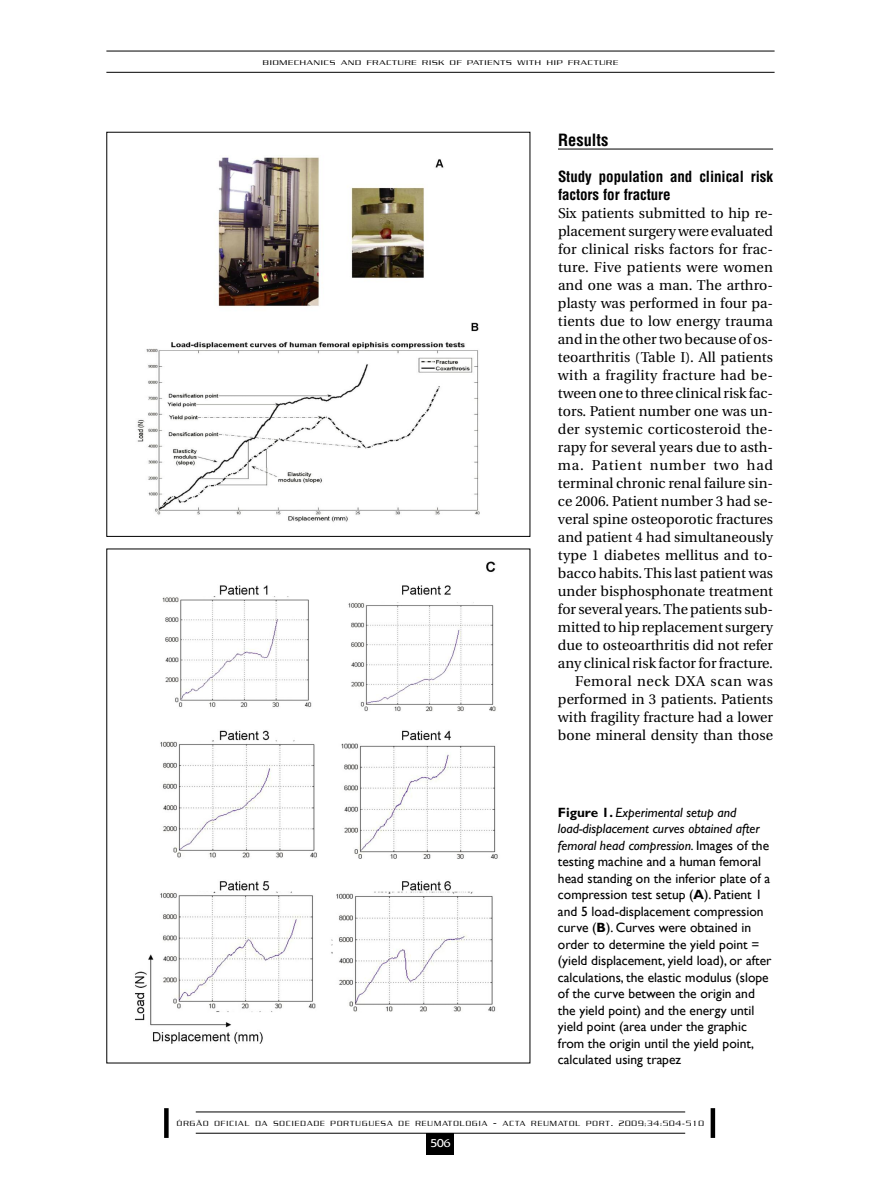
<style>
.page{position:relative;width:881px;height:1191px;background:#fff}
.page>*{position:absolute;margin:0;border:0;box-sizing:border-box;transform-origin:0 0}
.t1{font:700 condensed 16.5px "Helvetica";color:#000}
.t2{font:700 condensed 15px/18px "Helvetica";letter-spacing:-.005em;color:#000}
.t3{font:14.25px/18px "Utopia";color:#000;text-align:right}
.t4{font:13.5px/16.5px "Gill Sans";color:#000}
.t5{font:12px "Friz Quadrata";color:#fff}
.t6{font:7.35px "Julius";letter-spacing:.15em;color:#000}
.t7{font:6.75px "Julius";letter-spacing:.1em;color:#000;scale:1.2 1}
.s1{font-weight:700}
.s2{font-style:italic}
.s3{font-size:9.75px}
.s4{font-size:7.5px}
</style>
<div class="page">
<hr style="left:196px;top:1111px;width:489px;height:1px;background:#000">
<hr style="left:196px;top:1133px;width:489px;height:1px;background:#000">
<div style="left:426px;top:1133px;width:28px;height:21px;background:#000"></div>
<svg style="left:164px;top:1108px;width:4px;height:30px"></svg>
<svg style="left:710px;top:1108px;width:4px;height:30px"></svg>
<hr style="left:106px;top:51px;width:668px;height:1px;background:#000">
<hr style="left:106px;top:72px;width:668px;height:1px;background:#000">
<hr style="left:557px;top:149px;width:215px;height:1px;background:#000">
<img style="left:137px;top:157px;width:343px;height:365px">
<img style="left:135px;top:561px;width:363px;height:483px">
<p class="t7" style="left:263px;top:59px;width:297px">BIOMECHANICS AND FRACTURE RISK OF PATIENTS WITH HIP FRACTURE</p>
<p class="t1" style="left:557px;top:130px;width:52px">Results</p>
<p class="t2" style="left:557px;top:168px;width:216px">Study population and clinical risk factors for fracture</p>
<p class="t3" style="left:557px;top:205px;width:216px">Six patients submitted to hip re&shy;placement surgery were evaluated for clinical risks factors for frac&shy;ture. Five patients were women and one was a man. The arthro&shy;plasty was performed in four pa&shy;tients due to low energy trauma and in the other two because of os&shy;teoarthritis (Table I). All patients with a fragility fracture had be&shy;tween one to three clinical risk fac&shy;tors. Patient number one was un&shy;der systemic corticosteroid the&shy;rapy for several years due to asth&shy;ma. Patient number two had terminal chronic renal failure sin&shy;ce 2006. Patient number 3 had se&shy;veral spine osteoporotic fractures and patient 4 had simultaneously type 1 diabetes mellitus and to&shy;bacco habits.This last patient was under bisphosphonate treatment for several years.The patients sub&shy;mitted to hip replacement surgery due to osteoarthritis did not refer any clinical risk factor for fracture.<br>Femoral neck DXA scan was performed in 3 patients. Patients with fragility fracture had a lower bone mineral density than those</p>
<p class="t4" style="left:557px;top:803px;width:215px"><span class="s1">Figure 1.</span> <span class="s2">Experimental setup and load-displacement curves obtained after femoral head compression.</span> Images of the testing machine and a human femoral head standing on the inferior plate of a compression test setup (<span class="s1">A</span>). Patient 1 and 5 load-displacement compression curve (<span class="s1">B</span>). Curves were obtained in order to determine the yield point = (yield displacement, yield load), or after calculations, the elastic modulus (slope of the curve between the origin and the yield point) and the energy until yield point (area under the graphic from the origin until the yield point, calculated using trapez</p>
<p class="t6" style="left:177px;top:1119px;width:528px">ÓRGÃO OFICIAL DA SOCIEDADE PORTUGUESA DE REUMATOLOGIA <span class="s3">-</span> ACTA REUMATOL PORT<span class="s3">.</span> <span class="s4">2009;34:504-510</span></p>
<p class="t5" style="left:430px;top:1135px;width:22px">506</p>
</div>
